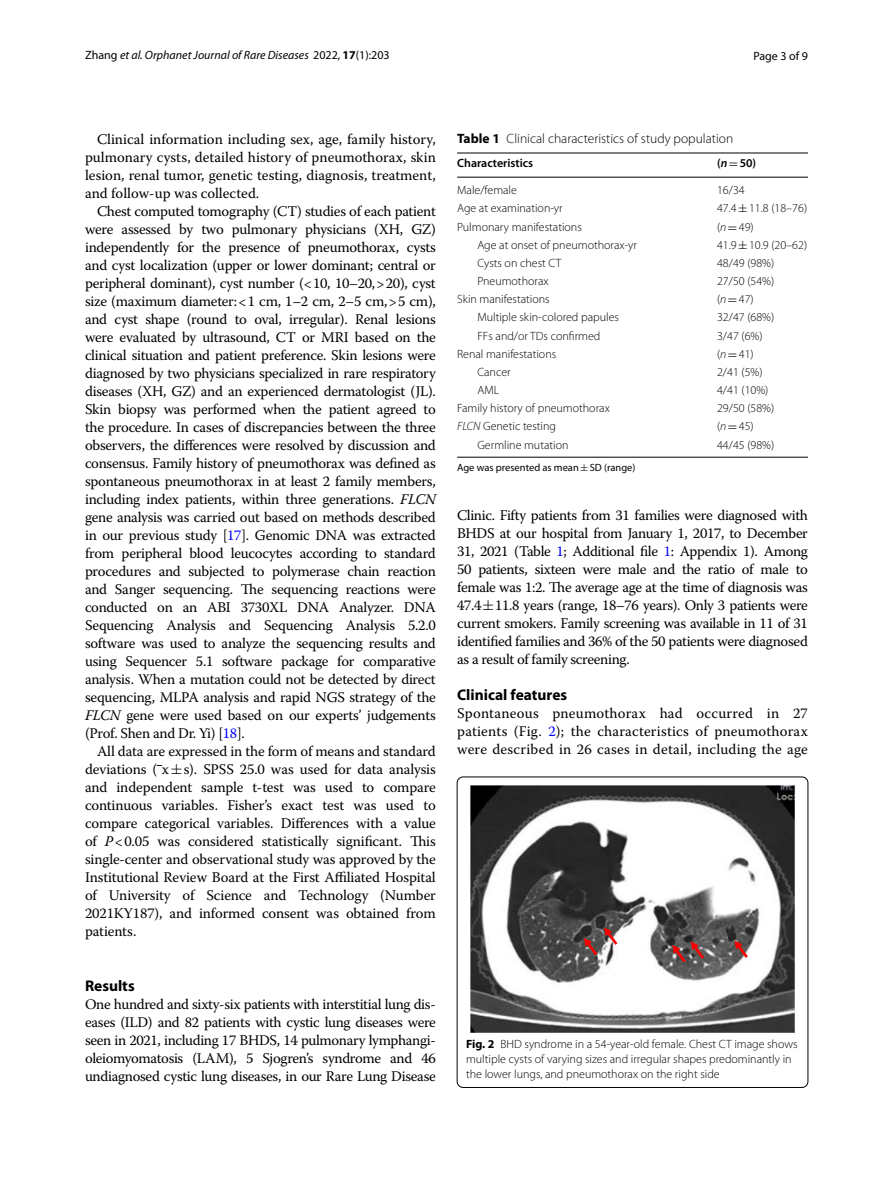
<style>
.page{position:relative;width:893px;height:1187px;background:#fff}
.page>*{position:absolute;margin:0;border:0;box-sizing:border-box;transform-origin:0 0}
.t1{font:700 15.45px "Myriad Pro";color:#000}
.t2{font:14.7px/18px "Warnock Pro";letter-spacing:-.01em;color:#000;text-align:justify}
.t3{font:300 13.5px "Myriad Pro";color:#000}
.t4{font:300 12px/15px "Myriad Pro";color:#000}
.t5{font:italic 12px "Myriad Pro";color:#000}
.t6{font:600 12px "Myriad Pro";color:#000}
.t7{font:12px "Myriad Pro";color:#000}
.t8{font:10.5px "Myriad Pro";color:#000}
.s1{font-style:normal}
.s2{font-weight:700;font-style:normal}
.s3{font-style:italic}
.s4{color:#00f}
.s5{font-family:"Times New Roman PSMT2"}
.s6{font-family:"MTSY"}
.s7{font-weight:700}
.s8{font-family:"MTSY";font-weight:400}
</style>
<div class="page">
<hr style="left:457px;top:153px;width:260px;height:1px;background:#000">
<hr style="left:457px;top:177px;width:260px;height:1px;background:#000">
<hr style="left:717px;top:153px;width:91px;height:1px;background:#000">
<hr style="left:717px;top:177px;width:91px;height:1px;background:#000">
<hr style="left:457px;top:457px;width:260px;height:1px;background:#000">
<hr style="left:717px;top:457px;width:91px;height:1px;background:#000">
<img style="left:471px;top:785px;width:323px;height:247px">
<svg style="left:584px;top:927px;width:36px;height:31px"></svg>
<svg style="left:734px;top:940px;width:16px;height:20px"></svg>
<svg style="left:672px;top:941px;width:35px;height:24px"></svg>
<div style="left:457px;top:776px;width:351px;height:311px;border:1px solid #000;border-radius:6px"></div>
<p class="t5" style="left:85px;top:48px;width:306px"><span class="s1">Zhang</span> et al. Orphanet Journal of Rare Diseases <span class="s1">2022,</span> <span class="s2">17</span><span class="s1">(1):203</span></p>
<p class="t7" style="left:753px;top:48px;width:56px">Page 3 of 9</p>
<p class="t2" style="left:85px;top:130px;width:352px;text-indent:12px">Clinical information including sex, age, family history, pulmonary cysts, detailed history of pneumothorax, skin lesion, renal tumor, genetic testing, diagnosis, treatment, and follow-up was collected.</p>
<p class="t2" style="left:85px;top:202px;width:352px;text-indent:12px">Chest computed tomography (CT) studies of each patient were assessed by two pulmonary physicians (XH, GZ) independently for the presence of pneumothorax, cysts and cyst localization (upper or lower dominant; central or peripheral dominant), cyst number (&lt;10, 10–20,&gt;20), cyst size (maximum diameter:&lt;1 cm, 1–2 cm, 2–5 cm,&gt;5 cm), and cyst shape (round to oval, irregular). Renal lesions were evaluated by ultrasound, CT or MRI based on the clinical situation and patient preference. Skin lesions were diagnosed by two physicians specialized in rare respiratory diseases (XH, GZ) and an experienced dermatologist (JL).<br>Skin biopsy was performed when the patient agreed to the procedure. In cases of discrepancies between the three observers, the differences were resolved by discussion and consensus. Family history of pneumothorax was defined as spontaneous pneumothorax in at least 2 family members, including index patients, within three generations. <span class="s3">FLCN </span>gene analysis was carried out based on methods described in our previous study [<span class="s4">17</span>]. Genomic DNA was extracted from peripheral blood leucocytes according to standard procedures and subjected to polymerase chain reaction and Sanger sequencing. The sequencing reactions were conducted on an ABI 3730XL DNA Analyzer. DNA Sequencing Analysis and Sequencing Analysis 5.2.0 software was used to analyze the sequencing results and using Sequencer 5.1 software package for comparative analysis. When a mutation could not be detected by direct sequencing, MLPA analysis and rapid NGS strategy of the <span class="s3">FLCN</span> gene were used based on our experts’ judgements (Prof. Shen and Dr. Yi) [<span class="s4">18</span>].</p>
<p class="t2" style="left:85px;top:741px;width:352px;text-indent:12px">All data are expressed in the form of means and standard deviations (<span class="s5">‾</span>x<span class="s6">±</span>s). SPSS 25.0 was used for data analysis and independent sample t-test was used to compare continuous variables. Fisher’s exact test was used to compare categorical variables. Differences with a value of <span class="s3">P</span>&lt;0.05 was considered statistically significant. This single-center and observational study was approved by the Institutional Review Board at the First Affiliated Hospital of University of Science and Technology (Number 2021KY187), and informed consent was obtained from patients.</p>
<p class="t1" style="left:85px;top:975px;width:51px">Results</p>
<p class="t2" style="left:85px;top:994px;width:352px">One hundred and sixty-six patients with interstitial lung dis&shy;eases (ILD) and 82 patients with cystic lung diseases were seen in 2021, including 17 BHDS, 14 pulmonary lymphangi&shy;oleiomyomatosis (LAM), 5 Sjogren’s syndrome and 46 undiagnosed cystic lung diseases, in our Rare Lung Disease</p>
<p class="t3" style="left:457px;top:131px;width:278px"><span class="s7">Table 1</span> Clinical characteristics of study population</p>
<p class="t6" style="left:457px;top:156px;width:78px">Characteristics</p>
<p class="t6" style="left:717px;top:156px;width:41px">(<span class="s3">n</span><span class="s8">=</span>50)</p>
<p class="t4" style="left:457px;top:183px;width:61px">Male/female</p>
<p class="t4" style="left:717px;top:183px;width:29px">16/34</p>
<p class="t4" style="left:457px;top:201px;width:107px">Age at examination-yr</p>
<p class="t4" style="left:717px;top:201px;width:92px">47.4<span class="s8">±</span>11.8 (18–76)</p>
<p class="t4" style="left:457px;top:219px;width:126px">Pulmonary manifestations</p>
<p class="t4" style="left:717px;top:219px;width:38px">(<span class="s3">n</span><span class="s8">=</span>49)</p>
<p class="t4" style="left:477px;top:237px;width:161px">Age at onset of pneumothorax-yr</p>
<p class="t4" style="left:717px;top:237px;width:92px">41.9<span class="s8">±</span>10.9 (20–62)</p>
<p class="t4" style="left:477px;top:255px;width:85px">Cysts on chest CT</p>
<p class="t4" style="left:717px;top:255px;width:59px">48/49 (98%)</p>
<p class="t4" style="left:477px;top:274px;width:73px">Pneumothorax</p>
<p class="t4" style="left:717px;top:274px;width:59px">27/50 (54%)</p>
<p class="t4" style="left:457px;top:292px;width:94px">Skin manifestations</p>
<p class="t4" style="left:717px;top:292px;width:38px">(<span class="s3">n</span><span class="s8">=</span>47)</p>
<p class="t4" style="left:477px;top:310px;width:143px">Multiple skin-colored papules</p>
<p class="t4" style="left:717px;top:310px;width:59px">32/47 (68%)</p>
<p class="t4" style="left:477px;top:328px;width:125px">FFs and/or TDs confirmed</p>
<p class="t4" style="left:717px;top:328px;width:47px">3/47 (6%)</p>
<p class="t4" style="left:457px;top:346px;width:101px">Renal manifestations</p>
<p class="t4" style="left:717px;top:346px;width:38px">(<span class="s3">n</span><span class="s8">=</span>41)</p>
<p class="t4" style="left:477px;top:364px;width:35px">Cancer</p>
<p class="t4" style="left:717px;top:364px;width:47px">2/41 (5%)</p>
<p class="t4" style="left:477px;top:383px;width:23px">AML</p>
<p class="t4" style="left:717px;top:383px;width:53px">4/41 (10%)</p>
<p class="t4" style="left:457px;top:401px;width:154px">Family history of pneumothorax</p>
<p class="t4" style="left:717px;top:401px;width:59px">29/50 (58%)</p>
<p class="t4" style="left:457px;top:419px;width:100px"><span class="s3">FLCN</span> Genetic testing</p>
<p class="t4" style="left:717px;top:419px;width:38px">(<span class="s3">n</span><span class="s8">=</span>45)</p>
<p class="t4" style="left:477px;top:437px;width:93px">Germline mutation</p>
<p class="t4" style="left:717px;top:437px;width:59px">44/45 (98%)</p>
<p class="t8" style="left:457px;top:461px;width:180px">Age was presented as mean<span class="s6">±</span>SD (range)</p>
<p class="t2" style="left:457px;top:506px;width:352px">Clinic. Fifty patients from 31 families were diagnosed with BHDS at our hospital from January 1, 2017, to December 31, 2021 (Table <span class="s4">1</span>; Additional file <span class="s4">1</span>: Appendix 1). Among 50 patients, sixteen were male and the ratio of male to female was 1:2. The average age at the time of diagnosis was 47.4<span class="s6">±</span>11.8 years (range, 18–76 years). Only 3 patients were current smokers. Family screening was available in 11 of 31 identified families and 36% of the 50 patients were diagnosed as a result of family screening.</p>
<p class="t1" style="left:457px;top:685px;width:112px">Clinical features</p>
<p class="t2" style="left:457px;top:704px;width:352px">Spontaneous pneumothorax had occurred in 27 patients (Fig. <span class="s4">2</span>); the characteristics of pneumothorax were described in 26 cases in detail, including the age</p>
<p class="t4" style="left:466px;top:1036px;width:333px"><span class="s7">Fig. 2</span> BHD syndrome in a 54-year-old female. Chest CT image shows multiple cysts of varying sizes and irregular shapes predominantly in the lower lungs, and pneumothorax on the right side</p>
</div>
